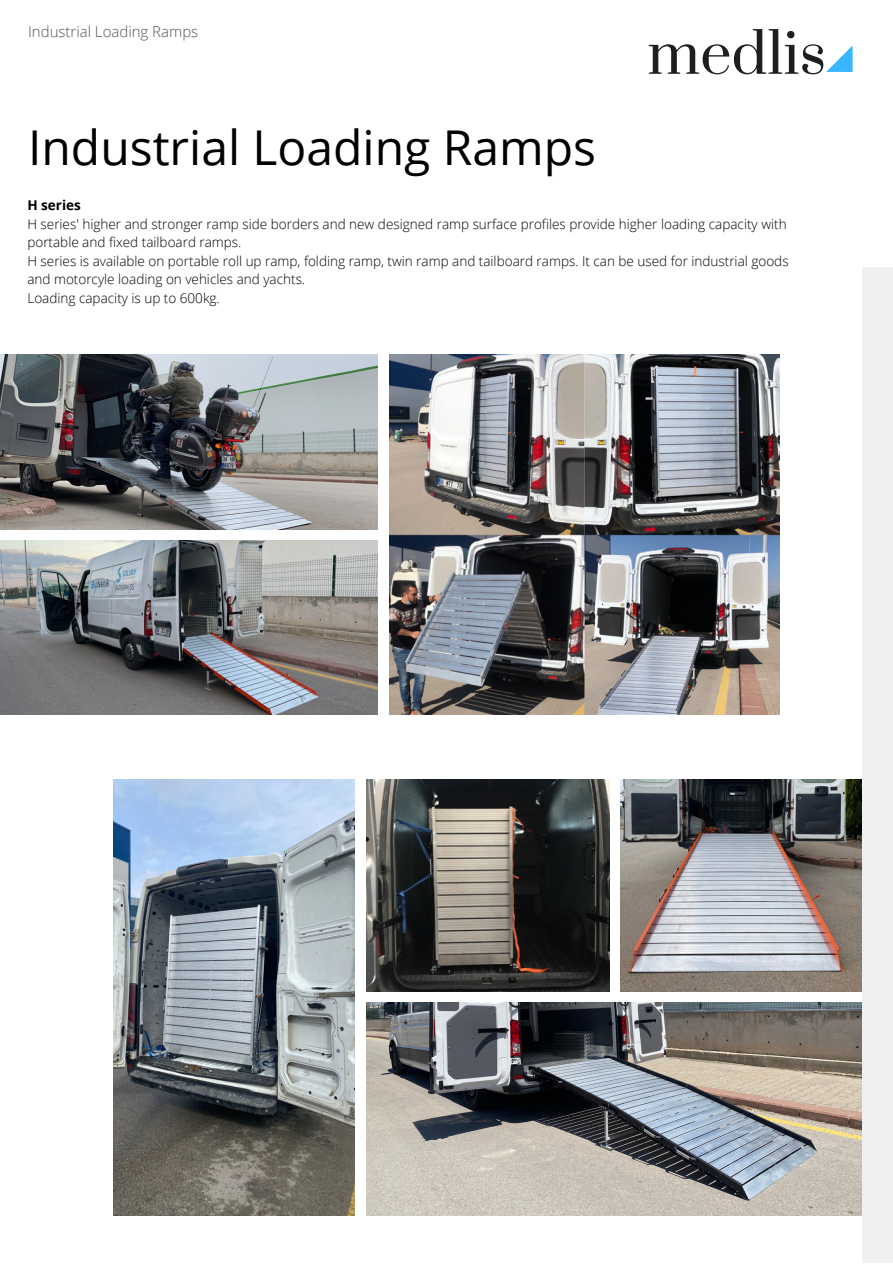
<style>
.page{position:relative;width:893px;height:1264px;background:#fff}
.page>*{position:absolute;margin:0;border:0;box-sizing:border-box;transform-origin:0 0}
.t1{font:55.8px "Prata";color:#1e1e1e}
.t2{font:48px "Open Sans";color:#000}
.t3{font:300 15px "Open Sans";color:#545454}
.t4{font:300 13.5px/18.6px "Open Sans";color:#000}
.t5{font:700 13.5px "Open Sans";color:#000}
</style>
<div class="page">
<img style="left:113px;top:779px;width:242px;height:436px">
<img style="left:366px;top:779px;width:243px;height:212px">
<img style="left:366px;top:1002px;width:496px;height:213px">
<img style="left:620px;top:779px;width:242px;height:212px">
<img style="left:389px;top:355px;width:390px;height:359px">
<img style="left:0;top:355px;width:378px;height:174px">
<img style="left:0;top:540px;width:378px;height:174px">
<div style="left:862px;top:267px;width:30px;height:995px;background:#eff0f2"></div>
<svg style="left:826px;top:46px;width:26px;height:26px"></svg>
<p class="t3" style="left:28px;top:21px;width:172px">Industrial Loading Ramps</p>
<p class="t2" style="left:28px;top:114px;width:569px">Industrial Loading Ramps</p>
<p class="t1" style="left:647px;top:18px;width:180px">medlis</p>
<p class="t5" style="left:27px;top:195px;width:55px">H series</p>
<p class="t4" style="left:27px;top:214px;width:760px">H series' higher and stronger ramp side borders and new designed ramp surface profiles provide higher loading capacity with portable and fixed tailboard ramps.</p>
<p class="t4" style="left:27px;top:251px;width:762px">H series is available on portable roll up ramp, folding ramp, twin ramp and tailboard ramps. It can be used for industrial goods and motorcyle loading on vehicles and yachts.</p>
<p class="t4" style="left:27px;top:288px;width:194px">Loading capacity is up to 600kg.</p>
</div>
